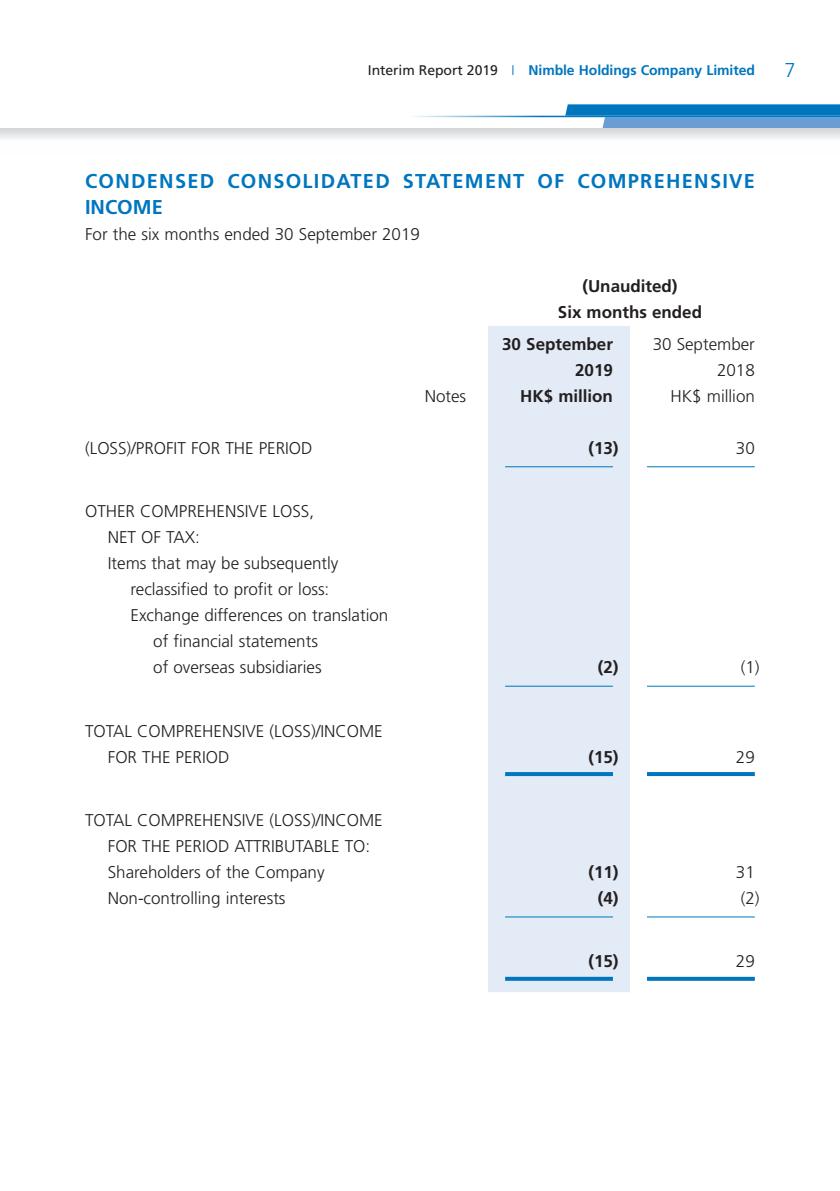
<style>
.page{position:relative;width:840px;height:1191px;background:#fff}
.page>*{position:absolute;margin:0;border:0;box-sizing:border-box;transform-origin:0 0}
.Heading_1{font:700 20px/26px "Frutiger LT Std";letter-spacing:.065em;color:#0076bf}
.t1{font:300 20px "Frutiger LT Std";color:#0076bf}
.Body_Text{font:300 17px/26px "Frutiger LT Std";color:#231f20}
.Body_Text-2{font:700 17px "Frutiger LT Std";color:#231f20}
.t2{font:700 14px "Frutiger LT Std";letter-spacing:-.005em;color:#0076bf}
.s1{font-weight:400;color:#231f20}
.s2{font-weight:300}
</style>
<div class="page">
<svg style="left:0;top:129px;width:839px;height:10px"></svg>
<hr style="left:356px;top:116px;width:483px;height:1px;background:#0076bf">
<svg style="left:565px;top:104px;width:274px;height:25px;background:#4694cd"></svg>
<div style="left:488px;top:326px;width:141px;height:666px;background:#e2ebf6"></div>
<hr style="left:505px;top:466px;width:107px;height:1px;background:#0076bf">
<hr style="left:646px;top:466px;width:108px;height:1px;background:#0076bf">
<hr style="left:505px;top:685px;width:107px;height:1px;background:#0076bf">
<hr style="left:646px;top:685px;width:108px;height:1px;background:#0076bf">
<svg style="left:505px;top:772px;width:107px;height:4px"></svg>
<svg style="left:647px;top:772px;width:107px;height:4px"></svg>
<hr style="left:505px;top:916px;width:107px;height:1px;background:#0076bf">
<hr style="left:646px;top:916px;width:108px;height:1px;background:#0076bf">
<svg style="left:505px;top:976px;width:107px;height:4px"></svg>
<svg style="left:647px;top:976px;width:107px;height:4px"></svg>
<p class="t2" style="left:368px;top:62px;width:388px"><span class="s1">Interim Report 2019</span> <span class="s2">I</span> Nimble Holdings Company Limited</p>
<p class="t1" style="left:784px;top:59px;width:13px">7</p>
<p class="Heading_1" style="left:85px;top:168px;width:671px">CONDENSED CONSOLIDATED STATEMENT OF COMPREHENSIVE<br>INCOME</p>
<p class="Body_Text" style="left:85px;top:221px;width:336px">For the six months ended 30 September 2019</p>
<p class="Body_Text-2" style="left:582px;top:276px;width:97px">(Unaudited)</p>
<p class="Body_Text-2" style="left:557px;top:302px;width:146px">Six months ended</p>
<p class="Body_Text-2" style="left:502px;top:334px;width:112px">30 September</p>
<p class="Body_Text-2" style="left:575px;top:360px;width:39px">2019</p>
<p class="Body_Text" style="left:652px;top:331px;width:104px">30 September</p>
<p class="Body_Text" style="left:716px;top:357px;width:39px">2018</p>
<p class="Body_Text" style="left:424px;top:383px;width:43px">Notes</p>
<p class="Body_Text-2" style="left:520px;top:386px;width:94px">HK$ million</p>
<p class="Body_Text" style="left:670px;top:383px;width:86px">HK$ million</p>
<p class="Body_Text" style="left:85px;top:435px;width:229px">(LOSS)/PROFIT FOR THE PERIOD</p>
<p class="Body_Text-2" style="left:588px;top:438px;width:32px">(13)</p>
<p class="Body_Text" style="left:735px;top:435px;width:20px">30</p>
<p class="Body_Text" style="left:108px;top:498px;width:208px;text-indent:-23px">OTHER COMPREHENSIVE LOSS,<br>NET OF TAX:</p>
<p class="Body_Text" style="left:130px;top:550px;width:209px;text-indent:-23px">Items that may be subsequently reclassified to profit or loss:</p>
<p class="Body_Text" style="left:153px;top:602px;width:236px;text-indent:-23px">Exchange differences on translation of financial statements<br>of overseas subsidiaries</p>
<p class="Body_Text" style="left:108px;top:718px;width:276px;text-indent:-23px">TOTAL COMPREHENSIVE (LOSS)/INCOME<br>FOR THE PERIOD</p>
<p class="Body_Text-2" style="left:597px;top:657px;width:22px">(2)</p>
<p class="Body_Text" style="left:740px;top:654px;width:20px">(1)</p>
<p class="Body_Text-2" style="left:588px;top:746px;width:32px">(15)</p>
<p class="Body_Text" style="left:735px;top:744px;width:20px">29</p>
<p class="Body_Text" style="left:108px;top:807px;width:276px;text-indent:-23px">TOTAL COMPREHENSIVE (LOSS)/INCOME<br>FOR THE PERIOD ATTRIBUTABLE TO:</p>
<p class="Body_Text" style="left:108px;top:859px;width:218px">Shareholders of the Company</p>
<p class="Body_Text-2" style="left:588px;top:862px;width:32px">(11)</p>
<p class="Body_Text" style="left:735px;top:859px;width:20px">31</p>
<p class="Body_Text" style="left:108px;top:885px;width:179px">Non-controlling interests</p>
<p class="Body_Text-2" style="left:597px;top:888px;width:22px">(4)</p>
<p class="Body_Text" style="left:740px;top:885px;width:20px">(2)</p>
<p class="Body_Text-2" style="left:588px;top:951px;width:32px">(15)</p>
<p class="Body_Text" style="left:735px;top:948px;width:20px">29</p>
</div>
